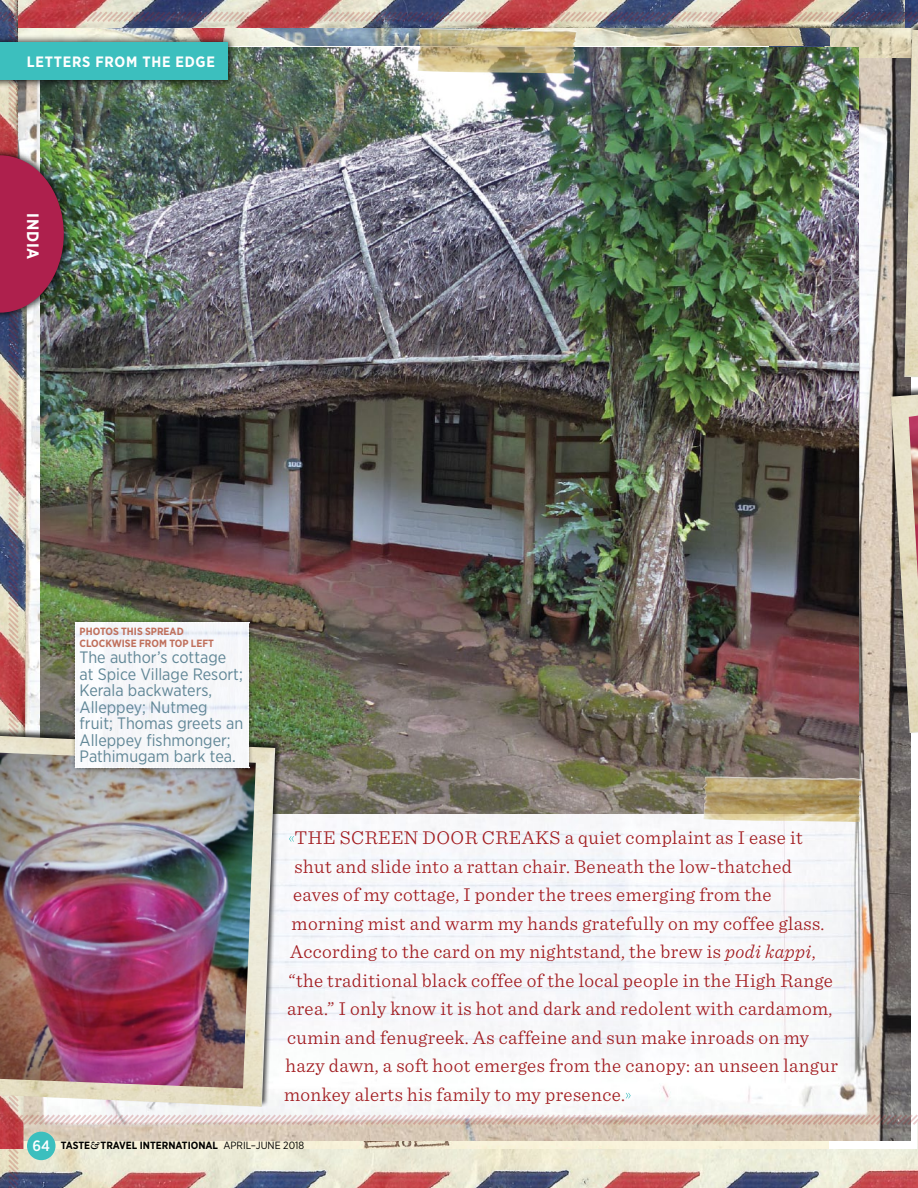
<style>
.page{position:relative;width:918px;height:1188px;background:#fff}
.page>*{position:absolute;margin:0;border:0;box-sizing:border-box;transform-origin:0 0}
.t1{font:300 19.5px "Sentinel";letter-spacing:.02em;color:#a21c20}
.t2{font:16.5px/16.5px "Gotham Narrow";color:#618797}
.t3{font:700 16.5px "Gotham Narrow";color:#fff}
.t4{font:700 15px "Gotham Narrow";letter-spacing:.05em;color:#fff}
.t5{font:700 10.5px "Gotham Narrow";color:#000}
.t6{font:700 10.5px "Gotham Narrow";color:#c0705c}
.t7{font:700 10.5px "Gotham Narrow";letter-spacing:.075em;color:#c0705c}
.s1{font-style:italic}
.s2{font-weight:500;font-size:15px;color:#fff}
.s3{font-family:"Adobe Caslon Pro";font-style:italic}
.s4{font-weight:400}
</style>
<div class="page">
<img style="left:0;top:0;width:918px;height:1188px">
<div style="left:902px;top:21px;width:16px;height:364px;background:#000;opacity:.75"></div>
<img style="left:904px;top:30px;width:14px;height:329px">
<div style="left:889px;top:359px;width:29px;height:375px;background:#000;opacity:.75"></div>
<img style="left:891px;top:395px;width:27px;height:338px">
<img style="left:909px;top:416px;width:9px;height:164px">
<p class="t4" style="left:27px;top:52px;width:190px">LETTERS FROM THE EDGE</p>
<p class="t3" style="left:43px;top:213px;width:48px;rotate:90deg">INDIA</p>
<p class="t6" style="left:80px;top:624px;width:21px">PHOTOS</p>
<p class="t6" style="left:121px;top:624px;width:63px">THIS SPREAD</p>
<p class="t6" style="left:80px;top:636px;width:20px">CLOCKWIS</p>
<p class="t7" style="left:131px;top:636px;width:78px">E FROM TOP LEFT</p>
<p class="t2" style="left:80px;top:649px;width:165px">The author’s cottage at Spice Village Resort;<br>Kerala backwaters,<br>Alleppey; N utmeg fruit; Thomas greets an<br>Alleppey fishmonger;<br>Pathimugam bark tea.</p>
<p class="t1" style="left:295px;top:823px;width:510px">The screen d oor creaks a quiet complaint as I ease it</p>
<p class="t1" style="left:295px;top:852px;width:499px">shut and slide into a rattan chair. Beneath the low-thatched</p>
<p class="t1" style="left:293px;top:880px;width:480px">eaves of my cottage, I ponder the trees emerging from the</p>
<p class="t1" style="left:292px;top:909px;width:534px">morning mist and warm my hands gratefully on my coffee glass.</p>
<p class="t1" style="left:290px;top:937px;width:527px">According to the card on my nightstand, the brew is <span class="s1">podi kappi</span>,</p>
<p class="t1" style="left:289px;top:966px;width:546px">“the traditional black coffee of the local people in the High Range</p>
<p class="t1" style="left:287px;top:994px;width:547px">area.” I only know it is hot and dark and redolent with cardamom,</p>
<p class="t1" style="left:287px;top:1023px;width:524px">cumin and fenugreek. As caffeine and sun make inroads on my</p>
<p class="t1" style="left:286px;top:1051px;width:554px">hazy dawn, a soft hoot emerges from the canopy: an unseen langur</p>
<p class="t1" style="left:284px;top:1080px;width:343px">monkey alerts his family to my presence.</p>
<p class="t5" style="left:32px;top:1139px;width:273px"><span class="s2">64</span> TASTE<span class="s3">&amp;</span> TRAVEL INTERNATIONAL <span class="s4">april–june 2018</span></p>
</div>
